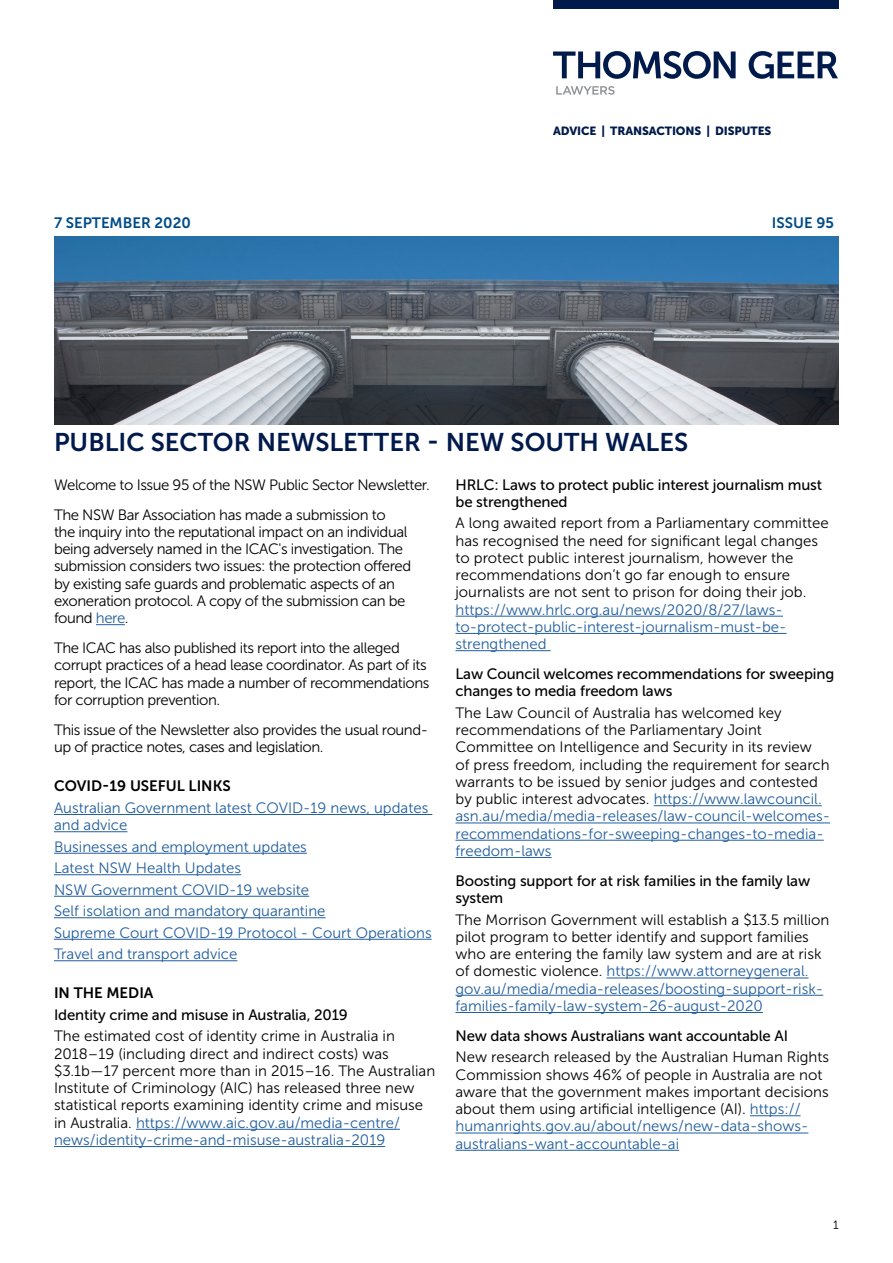
<style>
.page{position:relative;width:893px;height:1263px;background:#fff}
.page>*{position:absolute;margin:0;border:0;box-sizing:border-box;transform-origin:0 0}
.t1{font:25.5px "Museo Sans 700";color:#001a4b}
.t2{font:15px/17.2px "Museo Sans 300";color:#000}
.t3{font:15px/17.2px "Museo Sans 300";letter-spacing:-.03em;color:#000}
.t4{font:15px/21.5px "Museo Sans 300";color:#215e9e}
.t5{font:15px/17.2px "Museo Sans 500";letter-spacing:-.01em;color:#000}
.t6{font:15px "Museo Sans 700";color:#000}
.t7{font:15px "Museo Sans 700";color:#004c88}
.t8{font:12px "Museo Sans 300";color:#000}
.t9{font:11.85px "Museo Sans 900";letter-spacing:-.01em;color:#001a4b}
.s1{color:#215e9e}
</style>
<div class="page">
<img style="left:54px;top:236px;width:785px;height:188px">
<svg style="left:553px;top:51px;width:285px;height:28px"></svg>
<svg style="left:556px;top:86px;width:59px;height:9px"></svg>
<div style="left:553px;top:0;width:286px;height:8px;background:#001a4b"></div>
<svg style="left:96px;top:624px;width:29px;height:1px"></svg>
<hr style="left:54px;top:814px;width:378px;height:1px;background:#215e9e">
<hr style="left:54px;top:831px;width:73px;height:1px;background:#215e9e">
<hr style="left:54px;top:853px;width:253px;height:1px;background:#215e9e">
<hr style="left:54px;top:874px;width:187px;height:1px;background:#215e9e">
<hr style="left:54px;top:896px;width:255px;height:1px;background:#215e9e">
<hr style="left:54px;top:917px;width:272px;height:1px;background:#215e9e">
<hr style="left:54px;top:939px;width:378px;height:1px;background:#215e9e">
<hr style="left:54px;top:960px;width:183px;height:1px;background:#215e9e">
<hr style="left:136px;top:1129px;width:264px;height:1px;background:#215e9e">
<hr style="left:54px;top:1146px;width:331px;height:1px;background:#215e9e">
<hr style="left:455px;top:616px;width:328px;height:1px;background:#215e9e">
<hr style="left:455px;top:633px;width:332px;height:1px;background:#215e9e">
<hr style="left:455px;top:650px;width:96px;height:1px;background:#215e9e">
<hr style="left:654px;top:805px;width:168px;height:1px;background:#215e9e">
<hr style="left:455px;top:822px;width:375px;height:1px;background:#215e9e">
<hr style="left:455px;top:840px;width:369px;height:1px;background:#215e9e">
<hr style="left:455px;top:857px;width:97px;height:1px;background:#215e9e">
<hr style="left:606px;top:977px;width:202px;height:1px;background:#215e9e">
<hr style="left:455px;top:995px;width:368px;height:1px;background:#215e9e">
<hr style="left:455px;top:1012px;width:308px;height:1px;background:#215e9e">
<hr style="left:750px;top:1115px;width:50px;height:1px;background:#215e9e">
<hr style="left:455px;top:1132px;width:353px;height:1px;background:#215e9e">
<hr style="left:455px;top:1150px;width:224px;height:1px;background:#215e9e">
<p class="t9" style="left:553px;top:124px;width:220px">ADVICE | TRANSACTIONS | DISPUTES</p>
<p class="t7" style="left:54px;top:215px;width:138px">7 SEPTEMBER 2020</p>
<p class="t7" style="left:772px;top:215px;width:64px">ISSUE 95</p>
<h1 class="t1" style="left:54px;top:428px;width:636px">PUBLIC SECTOR NEWSLETTER - NEW SOUTH WALES</h1>
<p class="t3" style="left:54px;top:470px;width:377px;line-height:30px">Welcome to Issue 95 of the NSW Public Sector Newsletter.<br>The NSW Bar Association has made a submission to</p>
<p class="t3" style="left:54px;top:523px;width:359px">the inquiry into the reputational impact on an individual being adversely named in the ICAC's investigation. The submission considers two issues: the protection offered by existing safe guards and problematic aspects of an exoneration protocol. A copy of the submission can be found <span class="s1">here</span>.</p>
<p class="t3" style="left:54px;top:639px;width:377px">The ICAC has also published its report into the alleged corrupt practices of a head lease coordinator. As part of its report, the ICAC has made a number of recommendations for corruption prevention.</p>
<p class="t3" style="left:54px;top:721px;width:376px">This issue of the Newsletter also provides the usual round&shy;up of practice notes, cases and legislation.</p>
<p class="t6" style="left:54px;top:778px;width:178px">COVID-19 USEFUL LINKS</p>
<p class="t4" style="left:54px;top:799px;width:376px;line-height:17.2px">Australian Government latest COVID-19 news, updates and advice</p>
<p class="t4" style="left:54px;top:836px;width:379px">Businesses and employment updates<br>Latest NSW Health Updates<br>NSW Government COVID-19 website<br>Self isolation and mandatory quarantine<br>Supreme Court COVID-19 Protocol - Court Operations Travel and transport advice</p>
<p class="t6" style="left:54px;top:985px;width:101px">IN THE MEDIA</p>
<p class="t5" style="left:54px;top:1006px;width:295px">Identity crime and misuse in Australia, 2019</p>
<p class="t2" style="left:54px;top:1028px;width:383px">The estimated cost of identity crime in Australia in 2018–19 (including direct and indirect costs) was $3.1b—17 percent more than in 2015–16. The Australian Institute of Criminology (AIC) has released three new statistical reports examining identity crime and misuse in Australia. <span class="s1">https://www.aic.gov.au/media-centre/ news/identity-crime-and-misuse-australia-2019</span></p>
<p class="t5" style="left:455px;top:476px;width:368px">HRLC: Laws to protect public interest journalism must be strengthened</p>
<p class="t2" style="left:455px;top:515px;width:375px">A long awaited report from a Parliamentary committee has recognised the need for significant legal changes to protect public interest journalism, however the recommendations don’t go far enough to ensure journalists are not sent to prison for doing their job.</p>
<p class="t4" style="left:455px;top:601px;width:333px;line-height:17.2px">https://www.hrlc.org.au/news/2020/8/27/laws&shy;to-protect-public-interest-journalism-must-be&shy;strengthened</p>
<p class="t5" style="left:455px;top:665px;width:380px">Law Council welcomes recommendations for sweeping changes to media freedom laws</p>
<p class="t2" style="left:455px;top:704px;width:376px">The Law Council of Australia has welcomed key recommendations of the Parliamentary Joint Committee on Intelligence and Security in its review<br>of press freedom, including the requirement for search warrants to be issued by senior judges and contested by public interest advocates. <span class="s1">https://www.lawcouncil. asn.au/media/media-releases/law-council-welcomes&shy;recommendations-for-sweeping-changes-to-media&shy;freedom-laws</span></p>
<p class="t5" style="left:455px;top:872px;width:356px">Boosting support for at risk families in the family law system</p>
<p class="t2" style="left:455px;top:911px;width:375px">The Morrison Government will establish a $13.5 million pilot program to better identify and support families who are entering the family law system and are at risk of domestic violence. <span class="s1">https://www.attorneygeneral. gov.au/media/media-releases/boosting-support-risk&shy;families-family-law-system-26-august-2020</span></p>
<p class="t5" style="left:455px;top:1027px;width:334px">New data shows Australians want accountable AI</p>
<p class="t2" style="left:455px;top:1049px;width:375px">New research released by the Australian Human Rights Commission shows 46% of people in Australia are not aware that the government makes important decisions about them using artificial intelligence (AI). <span class="s1">https:// humanrights.gov.au/about/news/new-data-shows&shy;australians-want-accountable-ai</span></p>
<p class="t8" style="left:833px;top:1219px;width:7px">1</p>
</div>
